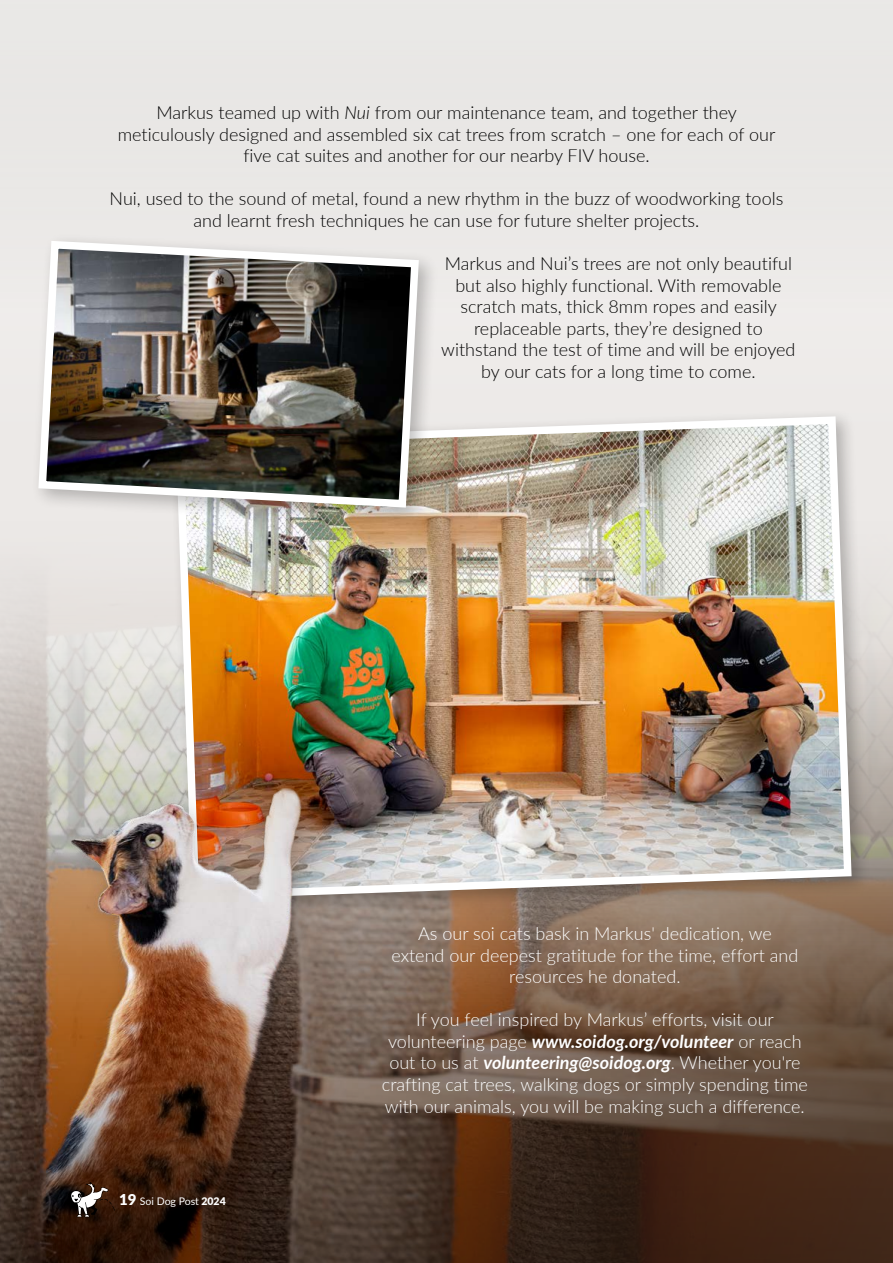
<style>
.page{position:relative;width:893px;height:1263px;background:#fff}
.page>*{position:absolute;margin:0;border:0;box-sizing:border-box;transform-origin:0 0}
.t1{font:300 18px/21.6px "Lato";color:#000;text-align:center}
.t2{font:300 18px/21.6px "Lato";color:#fff;text-align:center}
.t3{font:10.5px "Lato";letter-spacing:-.005em;color:#fff}
.s1{font-style:italic}
.s2{font-weight:900;font-size:15px}
.s3{font-weight:900}
.s4{font-weight:700;font-style:italic}
</style>
<div class="page">
<div style="left:0;top:0;width:893px;height:1026px;background:#ece9e7"></div>
<svg style="left:0;top:652px;width:893px;height:611px;background:#6d5748"></svg>
<div style="left:168px;top:409px;width:703px;height:510px;background:#000;opacity:.25"></div>
<img style="left:172px;top:412px;width:683px;height:491px">
<img style="left:0;top:772px;width:353px;height:491px">
<div style="left:30px;top:233px;width:409px;height:295px;background:#000;opacity:.25"></div>
<img style="left:34px;top:237px;width:389px;height:274px">
<svg style="left:68px;top:1182px;width:47px;height:35px"></svg>
<p class="t1" style="left:118px;top:101px;width:659px">Markus teamed up with <span class="s1">Nui</span> from our maintenance team, and together they meticulously designed and assembled six cat trees from scratch – one for each of our five cat suites and another for our nearby FIV house.</p>
<p class="t1" style="left:110px;top:187px;width:675px">Nui, used to the sound of metal, found a new rhythm in the buzz of woodworking tools and learnt fresh techniques he can use for future shelter projects.</p>
<p class="t1" style="left:441px;top:252px;width:356px">Markus and Nui’s trees are not only beautiful but also highly functional. With removable scratch mats, thick 8mm ropes and easily replaceable parts, they’re designed to withstand the test of time and will be enjoyed by our cats for a long time to come.</p>
<p class="t3" style="left:119px;top:1194px;width:108px"><span class="s2">19</span> Soi Dog Post <span class="s3">2024</span></p>
<p class="t2" style="left:391px;top:922px;width:408px">As our soi cats bask in Markus' dedication, we extend our deepest gratitude for the time, effort and resources he donated.</p>
<p class="t2" style="left:382px;top:1008px;width:427px">If you feel inspired by Markus’ efforts, visit our volunteering page <span class="s4">www.soidog.org/volunteer</span> or reach out to us at <span class="s4">volunteering@soidog.org</span>. Whether you're crafting cat trees, walking dogs or simply spending time with our animals, you will be making such a difference.</p>
</div>
